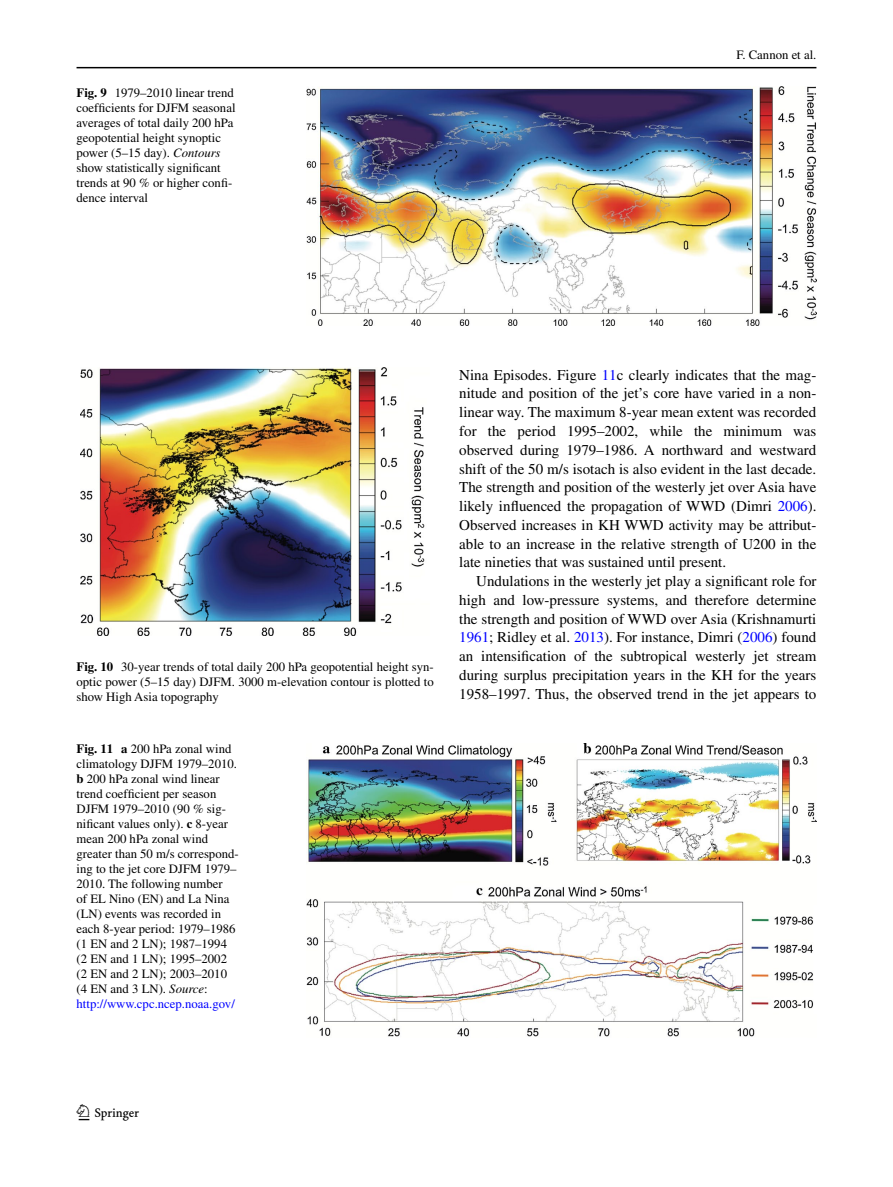
<style>
.page{position:relative;width:893px;height:1187px;background:#fff}
.page>*{position:absolute;margin:0;border:0;box-sizing:border-box;transform-origin:0 0}
.t1{font:22.5px "Springnew";color:#000}
.t2{font:15px/18.8px "Times";color:#000;text-align:justify}
.t3{font:12.75px/15px "Times";color:#000}
.s1{font-weight:700}
.s2{font-style:italic}
.s3{color:#00f}
</style>
<div class="page">
<hr style="left:77px;top:67px;width:739px;height:1px;background:#000">
<img style="left:306px;top:87px;width:510px;height:238px">
<img style="left:81px;top:368px;width:344px;height:267px">
<img style="left:306px;top:743px;width:510px;height:294px">
<p class="t3" style="left:77px;top:85px;width:160px"><span class="s1">Fig. 9</span> 1979–2010 linear trend coefficients for DJFM seasonal averages of total daily 200 hPa geopotential height synoptic power (5–15 day). <span class="s2">Contours </span>show statistically significant trends at 90 % or higher confi&shy;dence interval</p>
<p class="t3" style="left:736px;top:48px;width:82px">F. Cannon et al.</p>
<p class="t3" style="left:77px;top:659px;width:359px;text-align:justify"><span class="s1">Fig. 10</span> 30-year trends of total daily 200 hPa geopotential height syn&shy;optic power (5–15 day) DJFM. 3000 m-elevation contour is plotted to show High Asia topography</p>
<p class="t3" style="left:77px;top:741px;width:164px"><span class="s1">Fig. 11 a</span> 200 hPa zonal wind climatology DJFM 1979–2010. <span class="s1">b</span> 200 hPa zonal wind linear trend coefficient per season<br>DJFM 1979–2010 (90 % sig&shy;nificant values only). <span class="s1">c</span> 8-year mean 200 hPa zonal wind greater than 50 m/s correspond&shy;ing to the jet core DJFM 1979–<br>2010. The following number<br>of EL Nino (EN) and La Nina (LN) events was recorded in each 8-year period: 1979–1986 (1 EN and 2 LN); 1987–1994 (2 EN and 1 LN); 1995–2002 (2 EN and 2 LN); 2003–2010 (4 EN and 3 LN). <span class="s2">Source</span>: <span class="s3">http://www.cpc.ncep.noaa.gov/</span></p>
<p class="t2" style="left:459px;top:365px;width:359px">Nina Episodes. Figure <span class="s3">11</span>c clearly indicates that the mag&shy;nitude and position of the jet’s core have varied in a non&shy;linear way. The maximum 8-year mean extent was recorded for the period 1995–2002, while the minimum was observed during 1979–1986. A northward and westward shift of the 50 m/s isotach is also evident in the last decade.<br>The strength and position of the westerly jet over Asia have likely influenced the propagation of WWD (Dimri <span class="s3">2006</span>).<br>Observed increases in KH WWD activity may be attribut&shy;able to an increase in the relative strength of U200 in the late nineties that was sustained until present.</p>
<p class="t2" style="left:459px;top:571px;width:359px;text-indent:17px">Undulations in the westerly jet play a significant role for high and low-pressure systems, and therefore determine the strength and position of WWD over Asia (Krishnamurti <span class="s3">1961</span>; Ridley et al. <span class="s3">2013</span>). For instance, Dimri (<span class="s3">2006</span>) found an intensification of the subtropical westerly jet stream during surplus precipitation years in the KH for the years 1958–1997. Thus, the observed trend in the jet appears to</p>
<h1 class="t1" style="left:79px;top:1104px;width:62px">1 3</h1>
</div>
